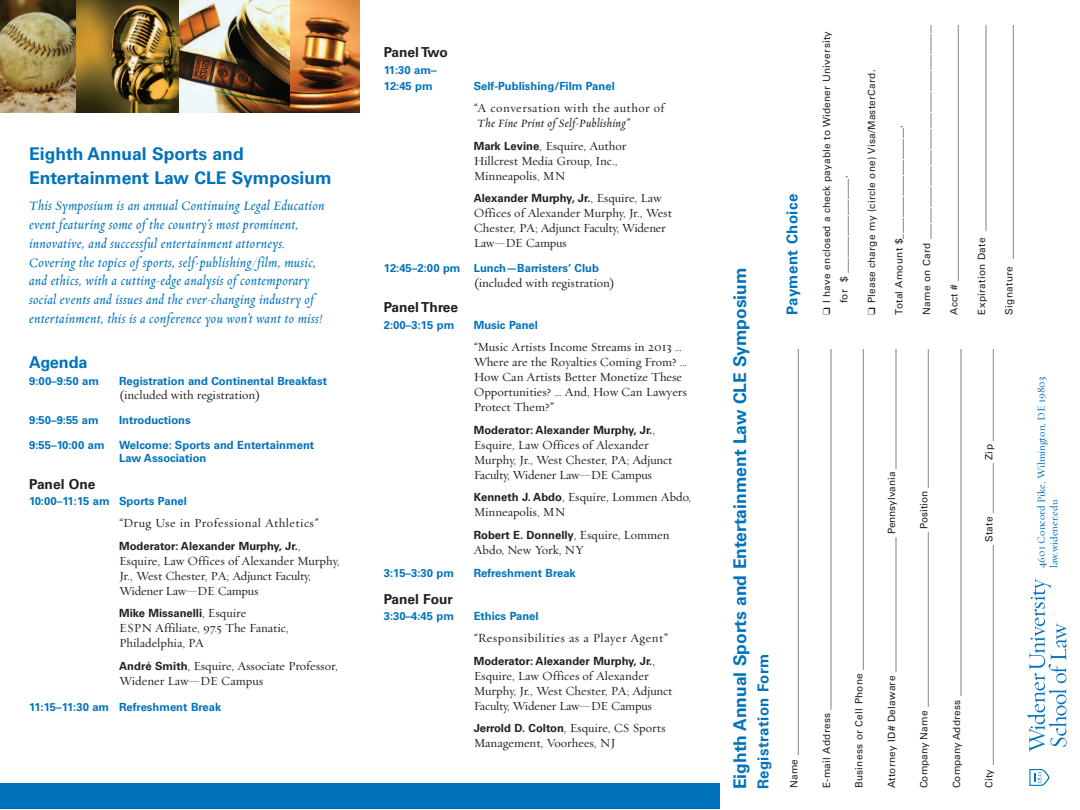
<style>
.page{position:relative;width:1080px;height:810px;background:#fff}
.page>*{position:absolute;margin:0;border:0;box-sizing:border-box;transform-origin:0 0}
.t1{font:700 17.5px/23.8px "Univers";color:#0072bc}
.t2{font:700 16.25px "Univers";letter-spacing:-.005em;color:#0072bc}
.t3{font:700 15px "Univers";letter-spacing:.03em;color:#0072bc}
.t4{font:14.38px/18.8px "Requiem Text HTF Italic";letter-spacing:.025em;color:#0072bc}
.t5{font:700 13.75px "Univers";color:#231f20}
.t6{font:12.5px/15px "Requiem Text HTF Roman";color:#231f20}
.t7{font:12.5px "Requiem Text HTF Roman";letter-spacing:.035em;color:#231f20}
.t8{font:12.5px "Requiem Text HTF Italic";letter-spacing:.025em;color:#231f20}
.t9{font:700 11.25px/16.2px "Univers";color:#0072bc}
.t10{font:700 11.25px "Univers";color:#231f20}
.t11{font:10.62px/12.8px "Requiem Text HTF Roman";color:#0072bc}
.t12{font:10px/17.5px "Univers";letter-spacing:.03em;color:#231f20}
.t13{font:10px "Univers";color:#231f20}
.s1{font-family:"Requiem Text HTF Italic"}
.s2{font-family:"Requiem Text HTF Roman";font-weight:400;font-size:12.5px}
.s3{font-family:"Univers";font-weight:700;font-size:11.25px}
</style>
<div class="page">
<svg style="left:1029px;top:769px;width:21px;height:17px"></svg>
<svg style="left:1027px;top:578px;width:40px;height:174px"></svg>
<img style="left:178px;top:0;width:112px;height:112px">
<img style="left:290px;top:0;width:69px;height:112px">
<img style="left:0;top:0;width:77px;height:112px">
<img style="left:77px;top:0;width:101px;height:112px">
<div style="left:0;top:783px;width:720px;height:26px;background:#0072bc"></div>
<h1 class="t1" style="left:29px;top:144px;width:304px">Eighth Annual Sports and<br>Entertainment Law CLE Symposium</h1>
<p class="t4" style="left:29px;top:196px;width:297px">This Symposium is an annual Continuing Legal Education eventfeaturing some ofthe country’s most prominent, innovative, and successful entertainment attorneys.<br>Covering the topics ofsports, self-publishing/film, music, and ethics, with a cutting-edge analysis ofcontemporary social events and issues and the ever-changing industry of entertainment, this is a conference you won’t want to miss!</p>
<h2 class="t2" style="left:29px;top:356px;width:60px">Agenda</h2>
<p class="t9" style="left:29px;top:374px;width:71px">9:00–9:50 am</p>
<p class="t9" style="left:119px;top:374px;width:210px">Registration and Continental Breakfast</p>
<p class="t6" style="left:119px;top:387px;width:143px">(included with registration)</p>
<p class="t9" style="left:29px;top:413px;width:71px">9:50–9:55 am</p>
<p class="t9" style="left:119px;top:413px;width:73px">Introductions</p>
<p class="t9" style="left:29px;top:438px;width:77px">9:55–10:00 am</p>
<p class="t9" style="left:119px;top:439px;width:197px;line-height:13.8px">Welcome: Sports and Entertainment<br>Law Association</p>
<h3 class="t5" style="left:29px;top:479px;width:68px">Panel One</h3>
<p class="t9" style="left:29px;top:494px;width:159px">10:00–11:15 am Sports Panel</p>
<p class="t7" style="left:119px;top:516px;width:201px"><span class="s1">“</span>Drug Use in Professional Athletics<span class="s1">”</span></p>
<p class="t10" style="left:119px;top:542px;width:183px">Moderator: Alexander Murphy, Jr.<span class="s2">,</span></p>
<p class="t6" style="left:119px;top:553px;width:222px">Esquire, Law Offices of Alexander Murphy,<br>Jr., West Chester, PA; Adjunct Faculty,<br>Widener Law—DE Campus</p>
<p class="t10" style="left:119px;top:609px;width:129px">Mike Missanelli<span class="s2">, Esquire</span></p>
<p class="t6" style="left:119px;top:621px;width:171px">ESPN Affiliate, 97.5 The Fanatic,<br>Philadelphia, PA</p>
<p class="t6" style="left:119px;top:658px;width:220px"><span class="s3">André Smith</span>, Esquire, Associate Professor,<br>Widener Law—DE Campus</p>
<p class="t9" style="left:29px;top:700px;width:194px">11:15–11:30 am Refreshment Break</p>
<h3 class="t5" style="left:384px;top:48px;width:66px">Panel Two</h3>
<p class="t9" style="left:384px;top:63px;width:55px">11:30 am–<br>12:45 pm</p>
<p class="t9" style="left:474px;top:79px;width:143px">Self-Publishing/Film Panel</p>
<p class="t7" style="left:474px;top:101px;width:192px"><span class="s1">“</span>A conversation with the author of</p>
<p class="t8" style="left:478px;top:116px;width:154px">The Fine Print ofSelf-Publishing”</p>
<p class="t6" style="left:474px;top:138px;width:154px"><span class="s3">Mark Levine</span>, Esquire, Author<br>Hillcrest Media Group, Inc.,<br>Minneapolis, MN</p>
<p class="t10" style="left:474px;top:194px;width:189px">Alexander Murphy, Jr.<span class="s2">, Esquire, Law</span></p>
<p class="t6" style="left:474px;top:206px;width:200px">Offices of Alexander Murphy, Jr., West<br>Chester, PA; Adjunct Faculty, Widener<br>Law—DE Campus</p>
<p class="t9" style="left:384px;top:261px;width:217px">12:45–2:00 pm Lunch—Barristers’ Club</p>
<p class="t6" style="left:474px;top:276px;width:143px">(included with registration)</p>
<h3 class="t5" style="left:384px;top:303px;width:76px">Panel Three</h3>
<p class="t9" style="left:384px;top:318px;width:72px">2:00–3:15 pm</p>
<p class="t9" style="left:474px;top:318px;width:66px">Music Panel</p>
<p class="t6" style="left:474px;top:339px;width:215px"><span class="s1">“</span>Music Artists Income Streams in 2013 … Where are the Royalties Coming From? … How Can Artists Better Monetize These Opportunities? … And, How Can Lawyers Protect Them?<span class="s1">”</span></p>
<p class="t10" style="left:474px;top:426px;width:183px">Moderator: Alexander Murphy, Jr.<span class="s2">,</span></p>
<p class="t6" style="left:474px;top:437px;width:200px">Esquire, Law Offices of Alexander<br>Murphy, Jr., West Chester, PA; Adjunct<br>Faculty, Widener Law—DE Campus</p>
<p class="t6" style="left:474px;top:489px;width:219px"><span class="s3">Kenneth J. Abdo</span>, Esquire, Lommen Abdo,<br>Minneapolis, MN</p>
<p class="t10" style="left:474px;top:531px;width:197px">Robert E. Donnelly<span class="s2">, Esquire, Lommen</span></p>
<p class="t6" style="left:474px;top:542px;width:112px">Abdo, New York, NY</p>
<p class="t9" style="left:384px;top:566px;width:72px">3:15–3:30 pm</p>
<p class="t9" style="left:474px;top:566px;width:104px">Refreshment Break</p>
<h3 class="t5" style="left:384px;top:594px;width:71px">Panel Four</h3>
<p class="t9" style="left:384px;top:609px;width:72px">3:30–4:45 pm</p>
<p class="t9" style="left:474px;top:609px;width:66px">Ethics Panel</p>
<p class="t7" style="left:474px;top:631px;width:195px"><span class="s1">“</span>Responsibilities as a Player Agent<span class="s1">”</span></p>
<p class="t10" style="left:474px;top:657px;width:183px">Moderator: Alexander Murphy, Jr.<span class="s2">,</span></p>
<p class="t6" style="left:474px;top:668px;width:200px">Esquire, Law Offices of Alexander<br>Murphy, Jr., West Chester, PA; Adjunct<br>Faculty, Widener Law—DE Campus</p>
<p class="t6" style="left:474px;top:721px;width:193px"><span class="s3">Jerrold D. Colton</span>, Esquire, CS Sports<br>Management, Voorhees, NJ</p>
<h1 class="t1" style="left:730px;top:789px;width:523px;rotate:-90deg">Eighth Annual Sports and Entertainment Law CLE Symposium</h1>
<h3 class="t3" style="left:758px;top:789px;width:137px;rotate:-90deg">Registration Form</h3>
<h3 class="t3" style="left:787px;top:315px;width:122px;rotate:-90deg">Payment Choice</h3>
<p class="t12" style="left:819px;top:303px;width:274px;text-indent:-11px;rotate:-90deg">❑ I have enclosed a check payable to Widener University for $ __________________.</p>
<p class="t12" style="left:864px;top:315px;width:247px;rotate:-90deg">❑ Please charge my (circle one) Visa/MasterCard.</p>
<p class="t12" style="left:891px;top:315px;width:191px;rotate:-90deg">Total Amount $_____________________.</p>
<p class="t12" style="left:919px;top:315px;width:293px;rotate:-90deg">Name on Card _________________________________________</p>
<p class="t12" style="left:946px;top:315px;width:296px;rotate:-90deg">Acct # ____________________________________________________</p>
<p class="t12" style="left:974px;top:315px;width:295px;rotate:-90deg">Expiration Date __________________________________________</p>
<p class="t12" style="left:1001px;top:315px;width:297px;rotate:-90deg">Signature ________________________________________________</p>
<p class="t12" style="left:786px;top:788px;width:444px;rotate:-90deg">Name __________________________________________________________________________________</p>
<p class="t12" style="left:819px;top:788px;width:445px;rotate:-90deg">E-mail Address _________________________________________________________________________</p>
<p class="t12" style="left:851px;top:788px;width:445px;rotate:-90deg">Business or Cell Phone _________________________________________________________________</p>
<p class="t12" style="left:884px;top:788px;width:446px;rotate:-90deg">Attorney ID# Delaware ___________________________ Pennsylvania _________________________</p>
<p class="t13" style="left:920px;top:788px;width:447px;rotate:-90deg">Company Name ___________________________________ Position _____________________________</p>
<p class="t12" style="left:949px;top:788px;width:444px;rotate:-90deg">Company Address ______________________________________________________________________</p>
<p class="t12" style="left:981px;top:788px;width:444px;rotate:-90deg">City ____________________________________________ State __________ Zip ___________________</p>
<p class="t11" style="left:1035px;top:568px;width:193px;rotate:-90deg">4601 Concord Pike, Wilmington, DE 19803 law.widener.edu</p>
</div>
